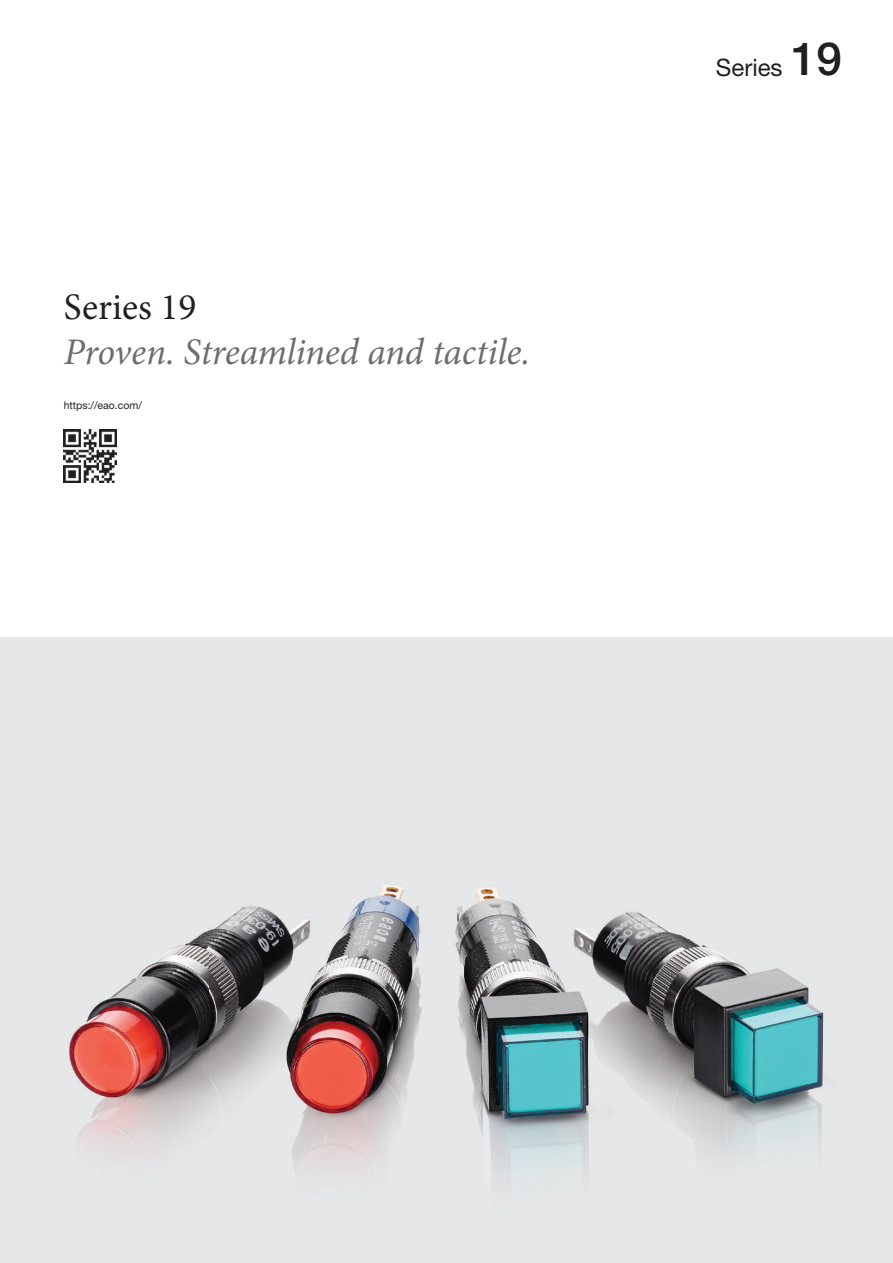
<style>
.page{position:relative;width:893px;height:1263px;background:#fff}
.page>*{position:absolute;margin:0;border:0;box-sizing:border-box;transform-origin:0 0}
.t1{font:500 45.75px "Helvetica Neue LT Std";color:#231f20}
.t2{font:italic 37.5px "Minion Pro";letter-spacing:-.01em;color:#6c6d70}
.t3{font:37.5px "Minion Pro";color:#231f20}
.t4{font:24px "Helvetica Neue LT Std";color:#231f20}
.t5{font:10.5px "Helvetica Neue LT Std";color:#231f20}
</style>
<div class="page">
<img style="left:64px;top:430px;width:53px;height:53px">
<div style="left:0;top:638px;width:893px;height:625px;background:#e6e7e9"></div>
<img style="left:69px;top:885px;width:756px;height:290px">
<p class="t3" style="left:64px;top:281px;width:134px">Series 19</p>
<p class="t2" style="left:64px;top:326px;width:468px">Proven. Streamlined and tactile.</p>
<p class="t5" style="left:64px;top:399px;width:80px">https://eao.com/</p>
<p class="t4" style="left:716px;top:53px;width:68px">Series</p>
<p class="t1" style="left:791px;top:32px;width:52px">19</p>
</div>
